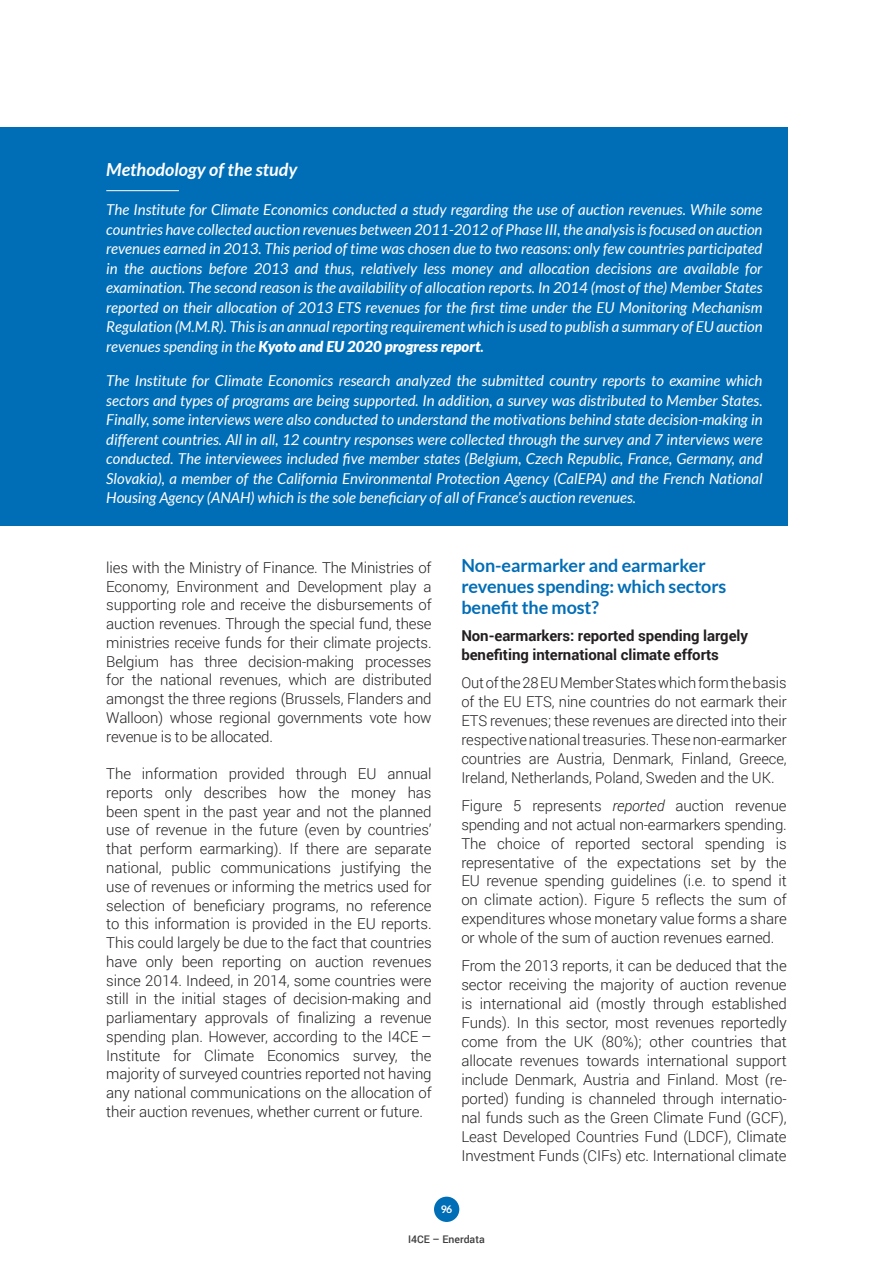
<style>
.page{position:relative;width:893px;height:1263px;background:#fff}
.page>*{position:absolute;margin:0;border:0;box-sizing:border-box;transform-origin:0 0}
.Titre_2_-_chap_5{font:700 18px/21.1px "Lato";letter-spacing:-.005em;color:#006db7}
.Texte_courant{font:italic 700 18px "Lato";color:#fff}
.Texte_courant-2{font:300 15px/18.8px "Roboto";letter-spacing:-.005em;color:#231f20;text-align:justify}
.Texte_courant-3{font:italic 15px/19.5px "Lato";color:#fff;text-align:justify}
.Titre_3{font:700 15px/18.9px "Roboto";letter-spacing:-.005em;color:#231f20}
.t1{font:500 10.5px "Roboto";color:#3e3e3f}
.t2{font:700 10.5px "Lato";color:#fff}
.s1{font-weight:900}
.s2{font-weight:700}
.s3{font-style:italic}
</style>
<div class="page">
<div style="left:434px;top:1197px;width:25px;height:25px;background:#006db7;border-radius:50%"></div>
<div style="left:0;top:128px;width:787px;height:398px;background:#006db7"></div>
<hr style="left:106px;top:190px;width:73px;height:1px;background:#fff">
<p class="Texte_courant" style="left:106px;top:159px;width:193px">Methodology of the study</p>
<p class="Texte_courant-3" style="left:106px;top:200px;width:658px">The Institute for Climate Economics conducted a study regarding the use of auction revenues. While some countries have collected auction revenues between 2011-2012 of Phase III, the analysis is focused on auction revenues earned in 2013. This period of time was chosen due to two reasons: only few countries participated in the auctions before 2013 and thus, relatively less money and allocation decisions are available for examination. The second reason is the availability of allocation reports. In 2014 (most of the) Member States reported on their allocation of 2013 ETS revenues for the first time under the EU Monitoring Mechanism Regulation (M.M.R). This is an annual reporting requirement which is used to publish a summary of EU auction revenues spending in the <span class="s1">Kyoto and EU 2020 progress report</span><span class="s2">.</span></p>
<p class="Texte_courant-3" style="left:106px;top:371px;width:658px">The Institute for Climate Economics research analyzed the submitted country reports to examine which sectors and types of programs are being supported. In addition, a survey was distributed to Member States.<br>Finally, some interviews were also conducted to understand the motivations behind state decision-making in different countries. All in all, 12 country responses were collected through the survey and 7 interviews were conducted. The interviewees included five member states (Belgium, Czech Republic, France, Germany, and Slovakia), a member of the California Environmental Protection Agency (CalEPA) and the French National Housing Agency (ANAH) which is the sole beneficiary of all of France’s auction revenues.</p>
<p class="Texte_courant-2" style="left:106px;top:558px;width:327px">lies with the Ministry of Finance. The Ministries of Economy, Environment and Development play a supporting role and receive the disbursements of auction revenues. Through the special fund, these ministries receive funds for their climate projects.<br>Belgium has three decision-making processes for the national revenues, which are distributed amongst the three regions (Brussels, Flanders and Walloon) whose regional governments vote how revenue is to be allocated.</p>
<p class="Texte_courant-2" style="left:106px;top:764px;width:327px">The information provided through EU annual reports only describes how the money has been spent in the past year and not the planned use of revenue in the future (even by countries’ that perform earmarking). If there are separate national, public communications justifying the use of revenues or informing the metrics used for selection of beneficiary programs, no reference to this information is provided in the EU reports.<br>This could largely be due to the fact that countries have only been reporting on auction revenues since 2014. Indeed, in 2014, some countries were still in the initial stages of decision-making and parliamentary approvals of finalizing a revenue spending plan. However, according to the I4CE – Institute for Climate Economics survey, the majority of surveyed countries reported not having any national communications on the allocation of their auction revenues, whether current or future.</p>
<p class="Titre_2_-_chap_5" style="left:461px;top:554px;width:267px">Non-earmarker and earmarker revenues spending: which sectors benefit the most?</p>
<p class="Titre_3" style="left:461px;top:626px;width:288px">Non-earmarkers: reported spending largely benefiting international climate efforts</p>
<p class="Texte_courant-2" style="left:461px;top:672px;width:327px">Out of the 28 EU Member States which form the basis of the EU ETS, nine countries do not earmark their ETS revenues; these revenues are directed into their respective national treasuries. These non-earmarker countries are Austria, Denmark, Finland, Greece, Ireland, Netherlands, Poland, Sweden and the UK.</p>
<p class="Texte_courant-2" style="left:461px;top:795px;width:327px">Figure 5 represents <span class="s3">reported</span> auction revenue spending and not actual non-earmarkers spending.<br>The choice of reported sectoral spending is representative of the expectations set by the EU revenue spending guidelines (i.e. to spend it on climate action). Figure 5 reflects the sum of expenditures whose monetary value forms a share or whole of the sum of auction revenues earned.</p>
<p class="Texte_courant-2" style="left:461px;top:956px;width:327px">From the 2013 reports, it can be deduced that the sector receiving the majority of auction revenue is international aid (mostly through established Funds). In this sector, most revenues reportedly come from the UK (80%); other countries that allocate revenues towards international support include Denmark, Austria and Finland. Most (re&shy;ported) funding is channeled through internatio&shy;nal funds such as the Green Climate Fund (GCF), Least Developed Countries Fund (LDCF), Climate Investment Funds (CIFs) etc. International climate</p>
<p class="t2" style="left:441px;top:1203px;width:13px">96</p>
<p class="t1" style="left:408px;top:1232px;width:78px">I4CE – Enerdata</p>
</div>
